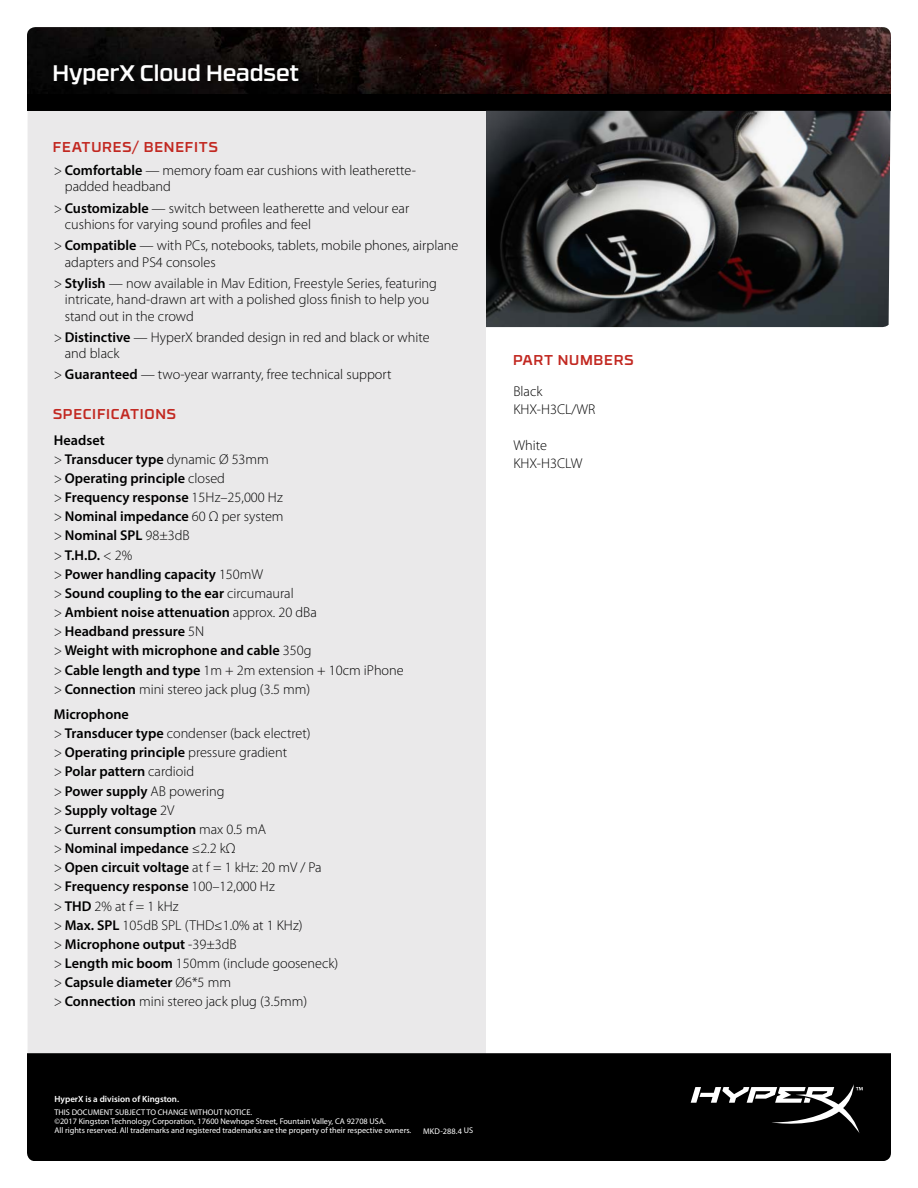
<style>
.page{position:relative;width:918px;height:1188px;background:#fff}
.page>*{position:absolute;margin:0;border:0;box-sizing:border-box;transform-origin:0 0}
.t1{font:500 22.5px "RB No 3.1";color:#fff}
.t2{font:600 14.25px/19.2px "Myriad Pro";color:#000}
.t3{font:300 14.25px/16.5px "Myriad Pro";color:#000}
.t4{font:500 14.25px "RB No 3.1";letter-spacing:.05em;color:#c22821}
.t5{font:600 9px "Myriad Pro";color:#fff}
.t6{font:8.25px/9px "Myriad Pro";color:#fff}
.s1{font-stretch:condensed}
.s2{font-weight:600}
.s3{font-weight:300;font-stretch:condensed}
.s4{font-weight:300}
</style>
<div class="page">
<div style="left:28px;top:111px;width:458px;height:942px;background:#eae9ea"></div>
<img style="left:27px;top:27px;width:864px;height:67px">
<div style="left:27px;top:94px;width:864px;height:17px;background:#000"></div>
<div style="left:27px;top:1053px;width:864px;height:108px;background:#000"></div>
<svg style="left:691px;top:1084px;width:172px;height:50px"></svg>
<img style="left:486px;top:111px;width:404px;height:216px">
<h1 class="t1" style="left:52px;top:56px;width:248px">HyperX Cloud Headset</h1>
<p class="t4" style="left:53px;top:136px;width:166px">FEATURES/ BENEFITS</p>
<p class="t3" style="left:65px;top:162px;width:353px;text-indent:-11px"><span class="s1">&gt;</span> <span class="s2">Comfortable</span> — memory foam ear cushions with leatherette&shy;padded headband</p>
<p class="t3" style="left:65px;top:199px;width:346px;text-indent:-11px"><span class="s1">&gt;</span> <span class="s2">Customizable</span> — switch between leatherette and velour ear cushions for varying sound profiles and feel</p>
<p class="t3" style="left:65px;top:237px;width:395px;text-indent:-11px"><span class="s1">&gt;</span> <span class="s2">Compatible</span> — with PCs, notebooks, tablets, mobile phones, airplane adapters and PS4 consoles</p>
<p class="t3" style="left:65px;top:274px;width:374px;text-indent:-11px"><span class="s1">&gt;</span> <span class="s2">Stylish</span> — now available in Mav Edition, Freestyle Series, featuring intricate, hand-drawn art with a polished gloss finish to help you stand out in the crowd</p>
<p class="t3" style="left:65px;top:328px;width:366px;text-indent:-11px"><span class="s1">&gt;</span> <span class="s2">Distinctive</span> — HyperX branded design in red and black or white and black</p>
<p class="t3" style="left:54px;top:366px;width:339px"><span class="s1">&gt;</span> <span class="s2">Guaranteed</span> — two-year warranty, free technical support</p>
<p class="t4" style="left:53px;top:403px;width:124px">SPECIFICATIONS</p>
<p class="t2" style="left:54px;top:430px;width:351px">Headset<br><span class="s3">&gt;</span> Transducer type <span class="s4">dynamic Ø 53mm<br></span><span class="s3">&gt;</span> Operating principle <span class="s4">closed<br></span><span class="s3">&gt;</span> Frequency response <span class="s4">15Hz–25,000 Hz<br></span><span class="s3">&gt;</span> Nominal impedance <span class="s4">60 Ω per system<br></span><span class="s3">&gt;</span> Nominal SPL <span class="s4">98±3dB<br></span><span class="s3">&gt;</span> T.H.D. <span class="s4">&lt; 2%<br></span><span class="s3">&gt;</span> Power handling capacity <span class="s4">150mW<br></span><span class="s3">&gt;</span> Sound coupling to the ear <span class="s4">circumaural<br></span><span class="s3">&gt;</span> Ambient noise attenuation <span class="s4">approx. 20 dBa<br></span><span class="s3">&gt;</span> Headband pressure <span class="s4">5N<br></span><span class="s3">&gt;</span> Weight with microphone and cable <span class="s4">350g<br></span><span class="s3">&gt;</span> Cable length and type <span class="s4">1m + 2m extension + 10cm iPhone </span><span class="s3">&gt;</span> Connection <span class="s4">mini stereo jack plug (3.5 mm)</span></p>
<p class="t2" style="left:54px;top:704px;width:286px">Microphone<br><span class="s3">&gt;</span> Transducer type <span class="s4">condenser (back electret)<br></span><span class="s3">&gt;</span> Operating principle <span class="s4">pressure gradient<br></span><span class="s3">&gt;</span> Polar pattern <span class="s4">cardioid<br></span><span class="s3">&gt;</span> Power supply <span class="s4">AB powering<br></span><span class="s3">&gt;</span> Supply voltage <span class="s4">2V<br></span><span class="s3">&gt;</span> Current consumption <span class="s4">max 0.5 mA<br></span><span class="s3">&gt;</span> Nominal impedance <span class="s4">≤2.2 kΩ<br></span><span class="s3">&gt;</span> Open circuit voltage <span class="s4">at f = 1 kHz: 20 mV / Pa<br></span><span class="s3">&gt;</span> Frequency response <span class="s4">100–12,000 Hz<br></span><span class="s3">&gt;</span> THD <span class="s4">2% at f = 1 kHz<br></span><span class="s3">&gt;</span> Max. SPL <span class="s4">105dB SPL (THD≤1.0% at 1 KHz)<br></span><span class="s3">&gt;</span> Microphone output <span class="s4">-39±3dB<br></span><span class="s3">&gt;</span> Length mic boom <span class="s4">150mm (include gooseneck) </span><span class="s3">&gt;</span> Capsule diameter <span class="s4">Ø6*5 mm<br></span><span class="s3">&gt;</span> Connection <span class="s4">mini stereo jack plug (3.5mm)</span></p>
<p class="t5" style="left:55px;top:1093px;width:126px">HyperX is a division of Kingston.</p>
<p class="t6" style="left:55px;top:1108px;width:358px">THIS DOCUMENT SUBJECT TO CHANGE WITHOUT NOTICE.<br>©2017 Kingston Technology Corporation, 17600 Newhope Street, Fountain Valley, CA 92708 USA.<br>All rights reserved. All trademarks and registered trademarks are the property of their respective owners.</p>
<p class="t6" style="left:423px;top:1126px;width:52px">MKD-288.4 US</p>
<p class="t4" style="left:513px;top:349px;width:122px">PART NUMBERS</p>
<p class="t3" style="left:513px;top:382px;width:84px;line-height:18px">Black<br>KHX-H3CL/WR</p>
<p class="t3" style="left:513px;top:436px;width:71px;line-height:18px">White<br>KHX-H3CLW</p>
</div>
